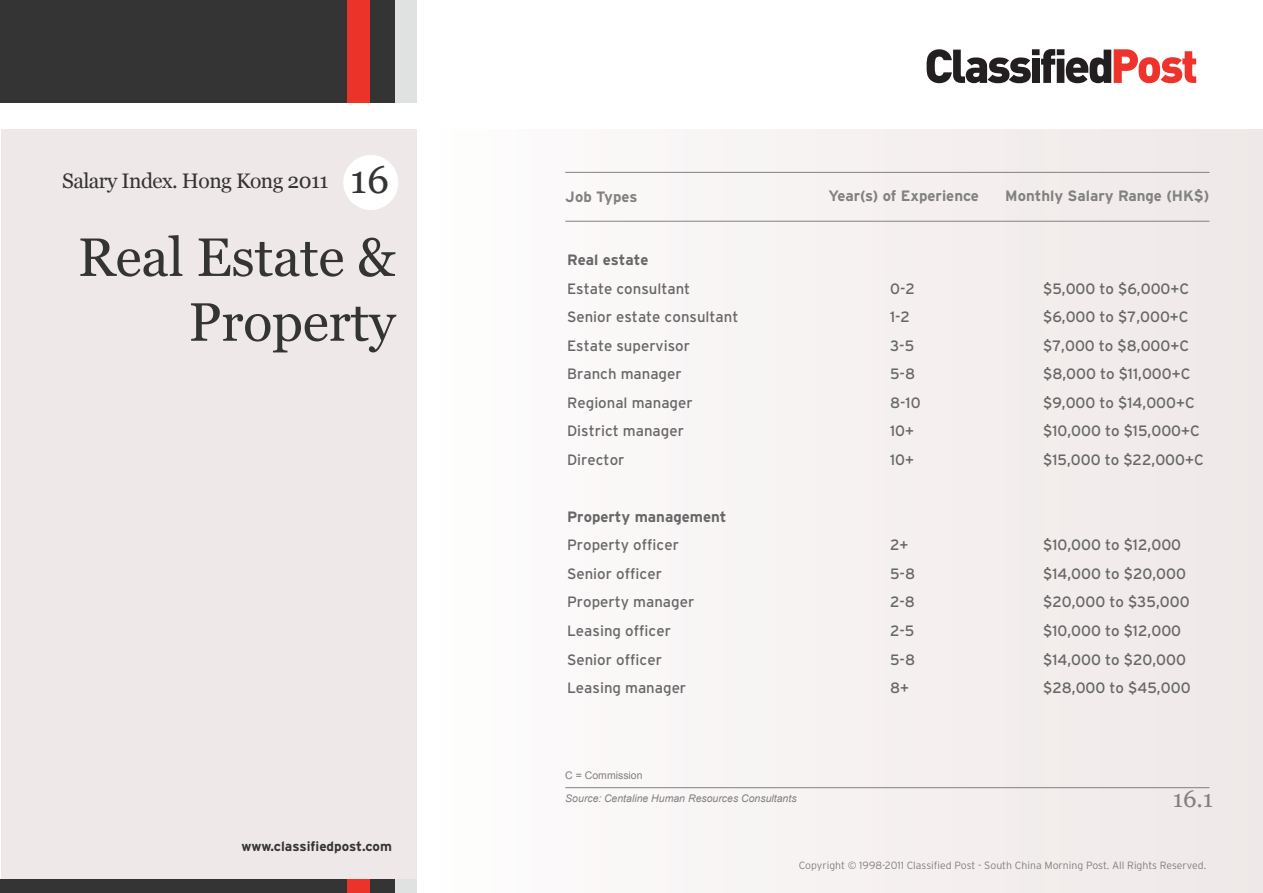
<style>
.page{position:relative;width:1263px;height:893px;background:#fff}
.page>*{position:absolute;margin:0;border:0;box-sizing:border-box;transform-origin:0 0}
.t1{font:54px/64.8px "Georgia";letter-spacing:-.005em;color:#343434;text-align:right}
.t2{font:39px "Georgia";color:#343434}
.t3{font:24px "Georgia";color:#818180}
.t4{font:21px "Georgia";letter-spacing:-.025em;color:#343434}
.t5{font:15px/28.5px "Interstate";color:#676767}
.t6{font:700 15px "Interstate";color:#818180}
.t7{font:700 15px/28.5px "Interstate";color:#676767}
.t8{font:700 13.5px "Interstate";color:#343434}
.t9{font:300 10.5px "Interstate";color:#818180}
.t10{font:italic 10.5px "Arial";color:#818180}
.t11{font:10.5px "Arial";color:#818180}
.s1{font-weight:700}
.s2{font-weight:400}
</style>
<div class="page">
<div style="left:417px;top:129px;width:846px;height:764px;background:#f6f2f2"></div>
<div style="left:1px;top:129px;width:416px;height:764px;background:#efe8e8"></div>
<div style="left:0;top:0;width:348px;height:103px;background:#343434"></div>
<div style="left:394px;top:0;width:23px;height:103px;background:#e0e1e1"></div>
<div style="left:348px;top:0;width:22px;height:103px;background:#ec332a"></div>
<div style="left:370px;top:0;width:24px;height:103px;background:#343434"></div>
<div style="left:0;top:880px;width:348px;height:13px;background:#343434"></div>
<div style="left:394px;top:880px;width:23px;height:13px;background:#e0e1e1"></div>
<div style="left:348px;top:880px;width:22px;height:13px;background:#ec332a"></div>
<div style="left:370px;top:880px;width:24px;height:13px;background:#343434"></div>
<svg style="left:926px;top:49px;width:270px;height:34px"></svg>
<hr style="left:565px;top:172px;width:644px;height:1px;background:#818180">
<hr style="left:565px;top:221px;width:644px;height:1px;background:#818180">
<hr style="left:565px;top:787px;width:644px;height:1px;background:#818180">
<div style="left:343px;top:155px;width:55px;height:55px;background:#fff;border-radius:50%"></div>
<p class="t4" style="left:62px;top:169px;width:268px">Salary Index. Hong Kong 2011</p>
<p class="t2" style="left:350px;top:157px;width:40px">16</p>
<p class="t1" style="left:78px;top:225px;width:319px">Real Estate &amp;<br>Property</p>
<p class="t8" style="left:241px;top:839px;width:152px">www.classifiedpost.com</p>
<p class="t6" style="left:565px;top:188px;width:74px">Job Types</p>
<p class="t6" style="left:828px;top:187px;width:152px">Year(s) of Experience</p>
<p class="t6" style="left:1005px;top:187px;width:205px">Monthly Salary Range (HK$)</p>
<p class="t5" style="left:567px;top:246px;width:125px"><span class="s1">Real estate<br></span>Estate consultant</p>
<p class="t5" style="left:890px;top:274px;width:26px">0-2</p>
<p class="t5" style="left:1043px;top:274px;width:148px">$5,000 to $6,000+C</p>
<p class="t5" style="left:567px;top:303px;width:173px">Senior estate consultant</p>
<p class="t5" style="left:890px;top:303px;width:22px">1-2</p>
<p class="t5" style="left:1043px;top:303px;width:147px">$6,000 to $7,000+C</p>
<p class="t5" style="left:567px;top:331px;width:124px">Estate supervisor</p>
<p class="t5" style="left:890px;top:331px;width:26px">3-5</p>
<p class="t5" style="left:1043px;top:331px;width:148px">$7,000 to $8,000+C</p>
<p class="t5" style="left:567px;top:360px;width:116px">Branch manager</p>
<p class="t5" style="left:890px;top:360px;width:26px">5-8</p>
<p class="t5" style="left:1043px;top:360px;width:149px">$8,000 to $11,000+C</p>
<p class="t5" style="left:567px;top:388px;width:127px">Regional manager</p>
<p class="t5" style="left:890px;top:388px;width:32px">8-10</p>
<p class="t5" style="left:1043px;top:388px;width:153px">$9,000 to $14,000+C</p>
<p class="t5" style="left:567px;top:417px;width:118px">District manager</p>
<p class="t5" style="left:890px;top:417px;width:25px">10+</p>
<p class="t5" style="left:1043px;top:417px;width:158px">$10,000 to $15,000+C</p>
<p class="t5" style="left:567px;top:445px;width:59px">Director</p>
<p class="t5" style="left:890px;top:445px;width:25px">10+</p>
<p class="t5" style="left:1043px;top:445px;width:162px">$15,000 to $22,000+C</p>
<p class="t7" style="left:567px;top:502px;width:161px">Property management<br><span class="s2">Property officer</span></p>
<p class="t5" style="left:890px;top:531px;width:20px">2+</p>
<p class="t5" style="left:1043px;top:531px;width:140px">$10,000 to $12,000</p>
<p class="t5" style="left:567px;top:559px;width:96px">Senior officer</p>
<p class="t5" style="left:890px;top:559px;width:26px">5-8</p>
<p class="t5" style="left:1043px;top:559px;width:144px">$14,000 to $20,000</p>
<p class="t5" style="left:567px;top:588px;width:129px">Property manager</p>
<p class="t5" style="left:890px;top:588px;width:26px">2-8</p>
<p class="t5" style="left:1043px;top:588px;width:148px">$20,000 to $35,000</p>
<p class="t5" style="left:567px;top:616px;width:105px">Leasing officer</p>
<p class="t5" style="left:890px;top:616px;width:26px">2-5</p>
<p class="t5" style="left:1043px;top:616px;width:140px">$10,000 to $12,000</p>
<p class="t5" style="left:567px;top:645px;width:96px">Senior officer</p>
<p class="t5" style="left:890px;top:645px;width:26px">5-8</p>
<p class="t5" style="left:1043px;top:645px;width:144px">$14,000 to $20,000</p>
<p class="t5" style="left:567px;top:673px;width:121px">Leasing manager</p>
<p class="t5" style="left:890px;top:673px;width:20px">8+</p>
<p class="t5" style="left:1043px;top:673px;width:149px">$28,000 to $45,000</p>
<p class="t11" style="left:565px;top:769px;width:79px">C = Commission</p>
<p class="t10" style="left:565px;top:792px;width:233px">Source: Centaline Human Resources Consultants</p>
<p class="t3" style="left:1173px;top:785px;width:42px">16.1</p>
<p class="t9" style="left:799px;top:860px;width:409px">Copyright © 1998-2011 Classified Post - South China Morning Post. All Rights Reserved.</p>
</div>
